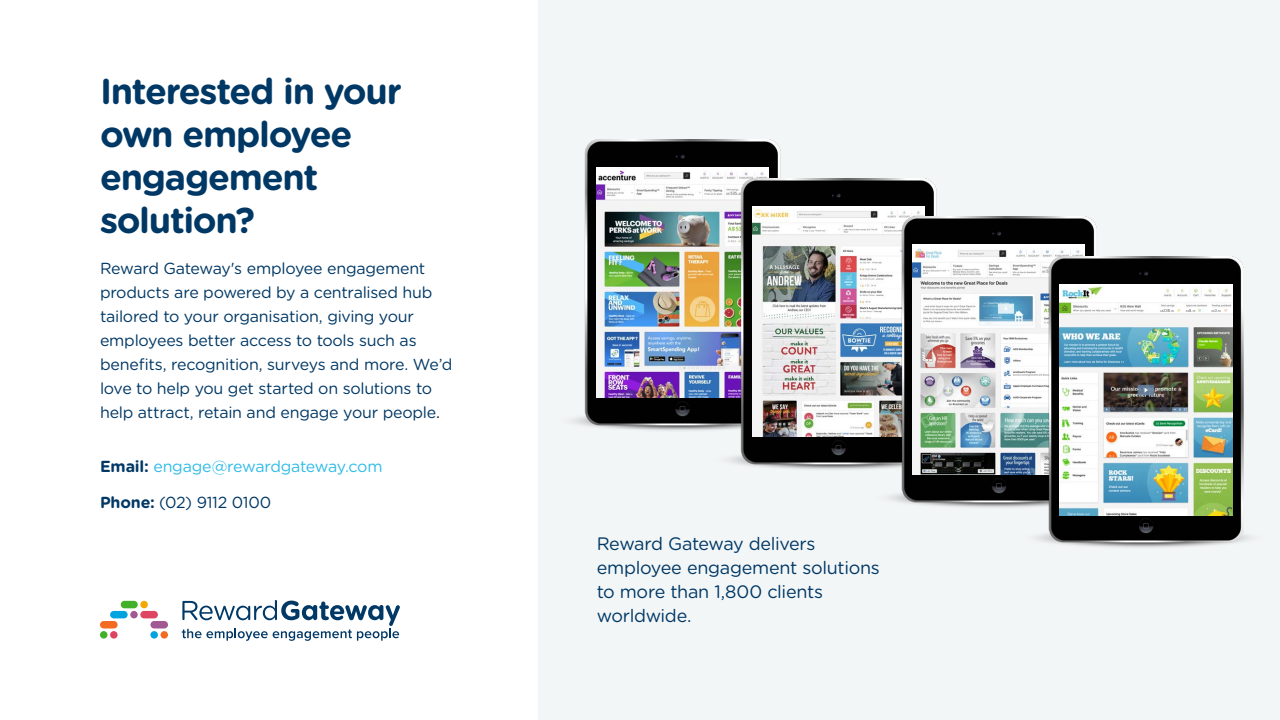
<style>
.page{position:relative;width:1280px;height:720px;background:#fff}
.page>*{position:absolute;margin:0;border:0;box-sizing:border-box;transform-origin:0 0}
.page_title{font:700 36px/43.2px "Gotham Rounded";letter-spacing:-.04em;color:#003865}
.body{font:18px/24px "Gotham Rounded";letter-spacing:-.02em;color:#003865}
.body-2{font:16px/24px "Gotham Rounded";letter-spacing:-.015em;color:#003865}
.body-3{font:16px "Gotham Rounded";letter-spacing:-.025em;color:#31bce8}
.s1{color:#000}
.s2{font-weight:700;color:#003865}
.s3{font-weight:700}
</style>
<div class="page">
<div style="left:538px;top:0;width:742px;height:720px;background:#f3f6f7"></div>
<div style="left:121px;top:601px;width:17px;height:7px;background:#42b029;border-radius:4px"></div>
<div style="left:100px;top:621px;width:18px;height:8px;background:#f26b21;border-radius:4px"></div>
<div style="left:150px;top:621px;width:18px;height:8px;background:#a15994;border-radius:4px"></div>
<div style="left:140px;top:611px;width:18px;height:7px;background:#de4561;border-radius:4px"></div>
<div style="left:110px;top:611px;width:18px;height:7px;background:#00a3e0;border-radius:4px"></div>
<div style="left:161px;top:631px;width:7px;height:8px;background:#f26b21;border-radius:50%"></div>
<div style="left:150px;top:631px;width:8px;height:8px;background:#00a3e0;border-radius:50%"></div>
<div style="left:140px;top:601px;width:8px;height:7px;background:#f2a800;border-radius:50%"></div>
<div style="left:100px;top:631px;width:7px;height:8px;background:#42b029;border-radius:50%"></div>
<div style="left:130px;top:611px;width:8px;height:7px;background:#a15994;border-radius:50%"></div>
<div style="left:110px;top:631px;width:8px;height:8px;background:#de4561;border-radius:50%"></div>
<svg style="left:182px;top:600px;width:218px;height:41px"></svg>
<img style="left:571px;top:140px;width:210px;height:291px">
<img style="left:596px;top:168px;width:172px;height:230px">
<img style="left:711px;top:178px;width:249px;height:292px">
<img style="left:752px;top:206px;width:172px;height:230px">
<img style="left:871px;top:217px;width:249px;height:291px">
<img style="left:912px;top:245px;width:173px;height:229px">
<img style="left:1018px;top:257px;width:233px;height:291px">
<img style="left:1059px;top:284px;width:173px;height:231px">
<hr style="left:1211px;top:308px;width:12px;height:4px;background:#fff">
<hr style="left:1159px;top:308px;width:18px;height:4px;background:#fff">
<hr style="left:1185px;top:308px;width:12px;height:4px;background:#fff">
<svg style="left:1160px;top:309px;width:14px;height:3px"></svg>
<svg style="left:1186px;top:309px;width:9px;height:3px"></svg>
<svg style="left:1211px;top:309px;width:10px;height:3px"></svg>
<p class="page_title" style="left:100px;top:68px;width:303px">Interested in your own employee engagement solution?</p>
<p class="body-2" style="left:100px;top:256px;width:354px">Reward Gateway's employee engagement products are powered by a centralised hub tailored to your organisation, giving your employees better access to tools such as benefits, recognition, surveys and more. We’d love to help you get started on solutions to help attract, retain and engage your people<span class="s1">.</span></p>
<p class="body-3" style="left:100px;top:455px;width:284px"><span class="s2">Email:</span> engage@rewardgateway.com</p>
<p class="body-2" style="left:100px;top:490px;width:173px"><span class="s3">Phone:</span> (02) 9112 0100</p>
<p class="body" style="left:597px;top:531px;width:285px">Reward Gateway delivers employee engagement solutions to more than 1,800 clients worldwide.</p>
</div>
